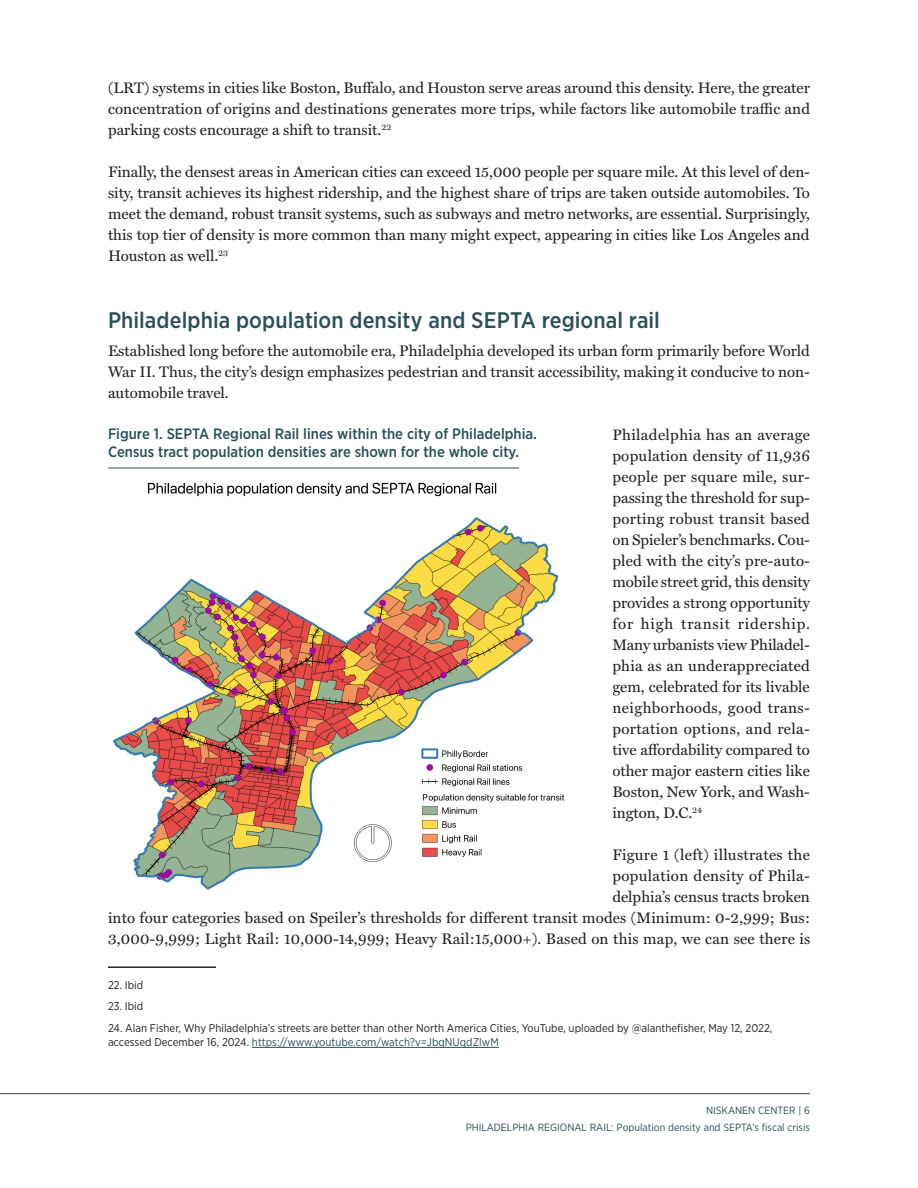
<style>
.page{position:relative;width:918px;height:1188px;background:#fff}
.page>*{position:absolute;margin:0;border:0;box-sizing:border-box;transform-origin:0 0}
.header1{font:500 22.5px "Gotham Narrow";letter-spacing:.005em;color:#275157}
.bodytext{font:15.3px/21px "Miller Text";letter-spacing:.005em;color:#231f20;text-align:justify}
.figureheader{font:500 15px/18px "Gotham Narrow";color:#275157}
.notes{font:11.25px/14.2px "Gotham Narrow";color:#231f20}
.t1{font:10.5px/16.5px "Gotham Narrow";color:#275157;text-align:right}
.s1{color:#275157}
</style>
<div class="page">
<hr style="left:108px;top:966px;width:108px;height:2px;background:#231f20">
<hr style="left:252px;top:1047px;width:247px;height:1px;background:#275157">
<img style="left:108px;top:467px;width:457px;height:423px">
<img style="left:463px;top:832px;width:17px;height:11px">
<hr style="left:108px;top:468px;width:411px;height:1px;background:#275157">
<hr style="left:0;top:1093px;width:810px;height:1px;background:#275157">
<p class="bodytext" style="left:108px;top:77px;width:704px">(LRT) systems in cities like Boston, Buffalo, and Houston serve areas around this density. Here, the greater concentration of origins and destinations generates more trips, while factors like automobile traffic and parking costs encourage a shift to transit.<sup>22</sup></p>
<p class="bodytext" style="left:108px;top:161px;width:704px">Finally, the densest areas in American cities can exceed 15,000 people per square mile. At this level of den&shy;sity, transit achieves its highest ridership, and the highest share of trips are taken outside automobiles. To meet the demand, robust transit systems, such as subways and metro networks, are essential. Surprisingly, this top tier of density is more common than many might expect, appearing in cities like Los Angeles and Houston as well.<sup>23</sup></p>
<p class="header1" style="left:108px;top:306px;width:553px">Philadelphia population density and SEPTA regional rail</p>
<p class="bodytext" style="left:108px;top:341px;width:704px">Established long before the automobile era, Philadelphia developed its urban form primarily before World War II. Thus, the city’s design emphasizes pedestrian and transit accessibility, making it conducive to non&shy;automobile travel.</p>
<p class="bodytext" style="left:612px;top:425px;width:199px">Philadelphia has an average population density of 11,936 people per square mile, sur&shy;passing the threshold for sup&shy;porting robust transit based on Spieler’s benchmarks. Cou&shy;pled with the city’s pre-auto&shy;mobile street grid, this density provides a strong opportunity for high transit ridership.<br>Many urbanists view Philadel&shy;phia as an underappreciated gem, celebrated for its livable neighborhoods, good trans&shy;portation options, and rela&shy;tive affordability compared to other major eastern cities like Boston, New York, and Wash&shy;ington, D.C.<sup>24</sup></p>
<p class="bodytext" style="left:108px;top:845px;width:704px;text-align:right">Figure 1 (left) illustrates the<br>population density of Phila-<br>delphia’s census tracts broken<br>into four categories based on Speiler’s thresholds for different transit modes (Minimum: 0-2,999; Bus:<br>3,000-9,999; Light Rail: 10,000-14,999; Heavy Rail:15,000+). Based on this map, we can see there is</p>
<p class="notes" style="left:108px;top:977px;width:37px">22. Ibid</p>
<p class="notes" style="left:108px;top:999px;width:37px">23. Ibid</p>
<p class="notes" style="left:108px;top:1021px;width:666px">24. Alan Fisher, Why Philadelphia’s streets are better than other North America Cities, YouTube, uploaded by @alanthefisher, May 12, 2022, accessed December 16, 2024. <span class="s1">https://www.youtube.com/watch?v=JbqNUqdZlwM</span></p>
<p class="figureheader" style="left:108px;top:424px;width:430px">Figure 1. SEPTA Regional Rail lines within the city of Philadelphia.<br>Census tract population densities are shown for the whole city.</p>
<p class="t1" style="left:466px;top:1102px;width:346px">NISKANEN CENTER | 6<br>PHILADELPHIA REGIONAL RAIL: Population density and SEPTA’s fiscal crisis</p>
</div>
